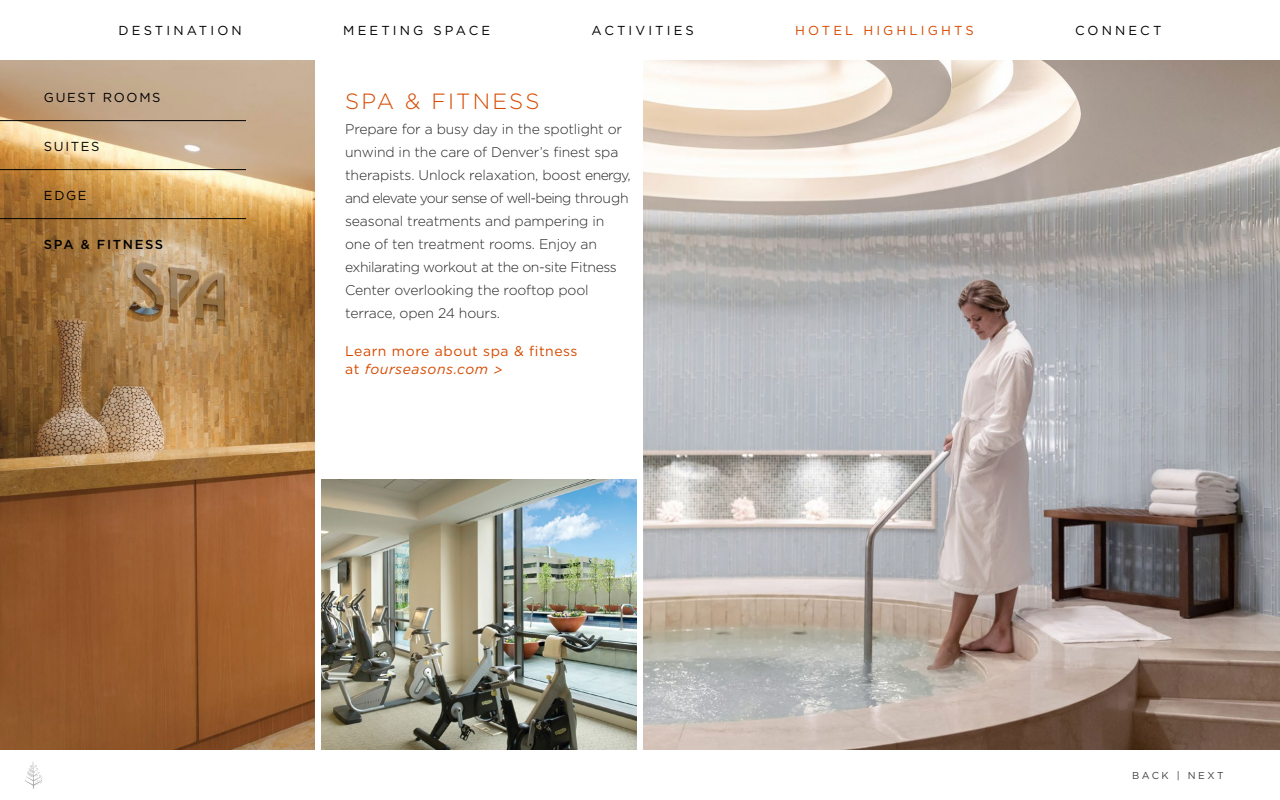
<style>
.page{position:relative;width:1280px;height:800px;background:#fff}
.page>*{position:absolute;margin:0;border:0;box-sizing:border-box;transform-origin:0 0}
.t1{font:300 22px "Vftyng Gotham HTF";letter-spacing:.1em;color:#d64a00}
.t2{font:300 14px/23px "Vftyng Gotham HTF";letter-spacing:-.01em;color:#262626}
.t3{font:14px/18px "Vnrcmd Gotham HTF";letter-spacing:.04em;color:#d64a00}
.t4{font:13px "Vnrcmd Gotham HTF";letter-spacing:.24em;color:#000}
.t5{font:13px "Vnrcmd Gotham HTF";letter-spacing:.24em;color:#d64a00}
.t6{font:500 13px "Npslwn Gotham HTF";letter-spacing:.125em;color:#000}
.t7{font:13px "Vnrcmd Gotham HTF";letter-spacing:.125em;color:#000}
.t8{font:10px "Vnrcmd Gotham HTF";letter-spacing:.25em;color:#404040}
.s1{font-family:"Wqvlgr Gotham HTF";font-style:italic}
</style>
<div class="page">
<img style="left:0;top:60px;width:315px;height:690px">
<hr style="left:0;top:218px;width:246px;height:1px;background:#000">
<hr style="left:0;top:169px;width:246px;height:1px;background:#000">
<hr style="left:0;top:120px;width:246px;height:1px;background:#000">
<img style="left:322px;top:479px;width:314px;height:271px">
<svg style="left:25px;top:762px;width:18px;height:26px"></svg>
<img style="left:644px;top:60px;width:636px;height:690px">
<p class="t4" style="left:119px;top:24px;width:125px">DESTINATION</p>
<p class="t4" style="left:343px;top:24px;width:148px">MEETING SPACE</p>
<p class="t4" style="left:592px;top:24px;width:104px">ACTIVITIES</p>
<p class="t5" style="left:795px;top:24px;width:180px">HOTEL HIGHLIGHTS</p>
<p class="t4" style="left:1075px;top:24px;width:88px">CONNECT</p>
<p class="t7" style="left:44px;top:90px;width:118px">GUEST ROOMS</p>
<p class="t4" style="left:44px;top:139px;width:57px">SUITES</p>
<p class="t4" style="left:44px;top:188px;width:44px">EDGE</p>
<p class="t6" style="left:44px;top:237px;width:121px">SPA &amp; FITNESS</p>
<h2 class="t1" style="left:345px;top:90px;width:196px">SPA &amp; FITNESS</h2>
<p class="t2" style="left:345px;top:118px;width:287px">Prepare for a busy day in the spotlight or unwind in the care of Denver’s fnest spa therapists. Unlock relaxation, boost energy, and elevate your sense of well-being through seasonal treatments and pampering in one of ten treatment rooms. Enjoy an exhilarating workout at the on-site Fitness Center overlooking the rooftop pool terrace, open 24 hours.</p>
<p class="t3" style="left:345px;top:342px;width:234px">Learn more about spa &amp; fitness at <span class="s1">fourseasons.com &gt;</span></p>
<p class="t8" style="left:1132px;top:770px;width:93px">BACK | NEXT</p>
</div>
